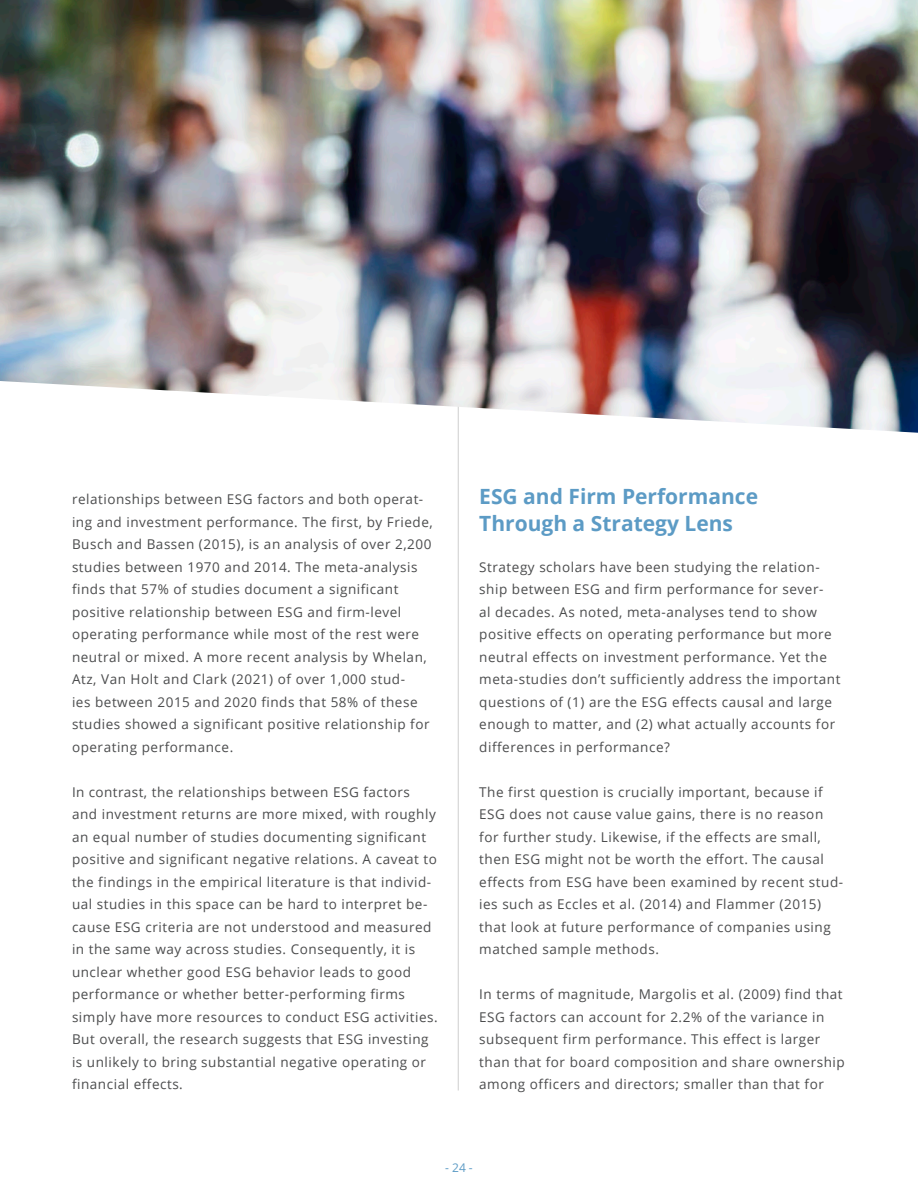
<style>
.page{position:relative;width:918px;height:1188px;background:#fff}
.page>*{position:absolute;margin:0;border:0;box-sizing:border-box;transform-origin:0 0}
.Heading_2{font:700 21px/27px "Open Sans";color:#5c9bc5}
.Body{font:13.5px/22.5px "Open Sans";letter-spacing:.04em;color:#4b4c4d}
.t1{font:12px "Open Sans";color:#5c9bc5}
</style>
<div class="page">
<hr style="left:458px;top:195px;width:1px;height:895px;background:#cfcfcf">
<img style="left:0;top:0;width:918px;height:433px">
<p class="Body" style="left:72px;top:488px;width:362px">relationships between ESG factors and both operat&shy;ing and investment performance. The first, by Friede, Busch and Bassen (2015), is an analysis of over 2,200 studies between 1970 and 2014. The meta-analysis finds that 57% of studies document a significant positive relationship between ESG and firm-level operating performance while most of the rest were neutral or mixed. A more recent analysis by Whelan, Atz, Van Holt and Clark (2021) of over 1,000 stud-<br>ies between 2015 and 2020 finds that 58% of these studies showed a significant positive relationship for operating performance.</p>
<p class="Body" style="left:72px;top:780px;width:367px">In contrast, the relationships between ESG factors and investment returns are more mixed, with roughly an equal number of studies documenting significant positive and significant negative relations. A caveat to the findings in the empirical literature is that individ&shy;ual studies in this space can be hard to interpret be&shy;cause ESG criteria are not understood and measured in the same way across studies. Consequently, it is unclear whether good ESG behavior leads to good performance or whether better-performing firms simply have more resources to conduct ESG activities.<br>But overall, the research suggests that ESG investing is unlikely to bring substantial negative operating or financial effects.</p>
<p class="Heading_2" style="left:479px;top:482px;width:280px">ESG and Firm Performance<br>Through a Strategy Lens</p>
<p class="Body" style="left:479px;top:555px;width:363px">Strategy scholars have been studying the relation&shy;ship between ESG and firm performance for sever-<br>al decades. As noted, meta-analyses tend to show positive effects on operating performance but more neutral effects on investment performance. Yet the meta-studies don’t sufficiently address the important questions of (1) are the ESG effects causal and large enough to matter, and (2) what actually accounts for differences in performance?</p>
<p class="Body" style="left:479px;top:780px;width:365px">The first question is crucially important, because if ESG does not cause value gains, there is no reason for further study. Likewise, if the effects are small, then ESG might not be worth the effort. The causal effects from ESG have been examined by recent stud&shy;ies such as Eccles et al. (2014) and Flammer (2015) that look at future performance of companies using matched sample methods.</p>
<p class="Body" style="left:479px;top:983px;width:367px">In terms of magnitude, Margolis et al. (2009) find that ESG factors can account for 2.2% of the variance in subsequent firm performance. This effect is larger than that for board composition and share ownership among officers and directors; smaller than that for</p>
<p class="t1" style="left:445px;top:1159px;width:29px">- 24 -</p>
</div>
